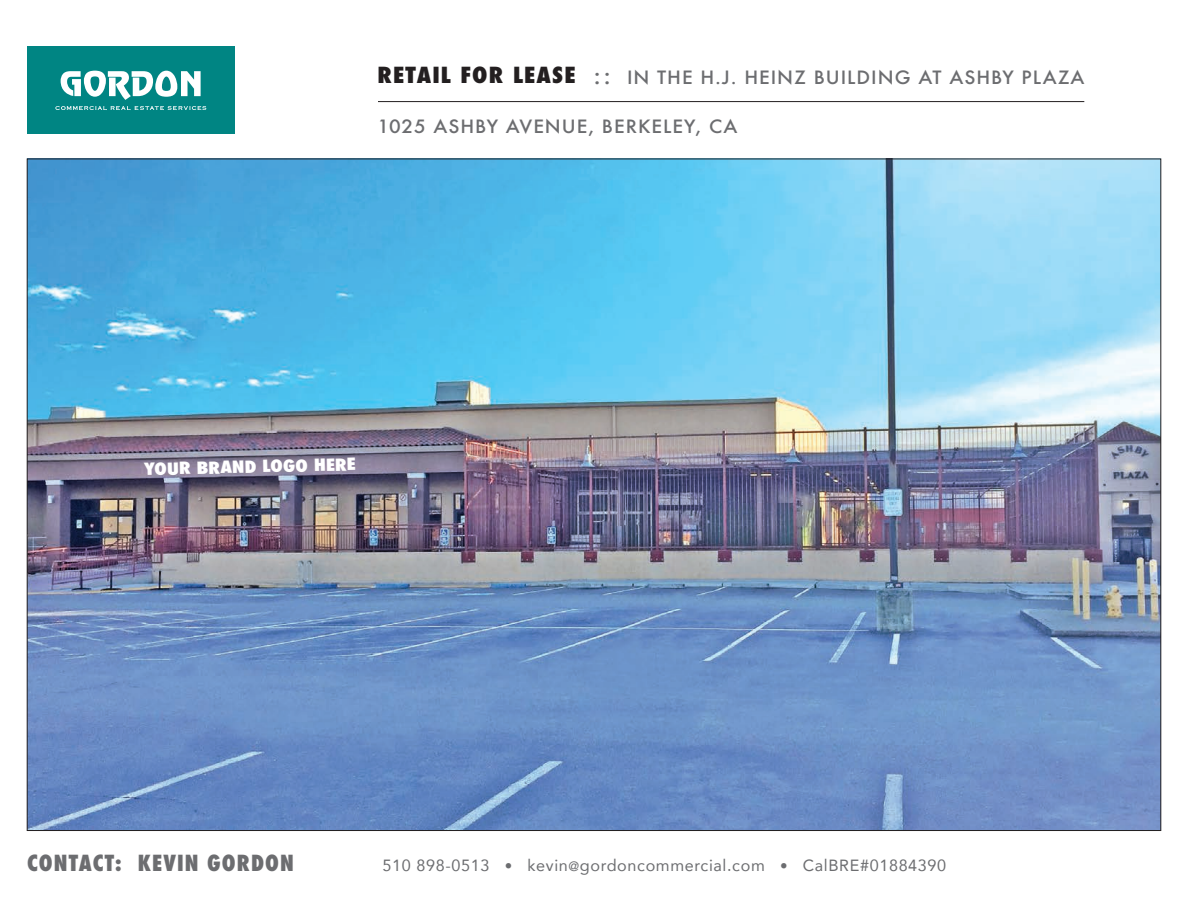
<style>
.page{position:relative;width:1188px;height:918px;background:#fff}
.page>*{position:absolute;margin:0;border:0;box-sizing:border-box;transform-origin:0 0}
.t1{font:800 condensed 21.6px "Futura";letter-spacing:.05em;color:#6c6d70}
.t2{font:500 17.85px "Futura";letter-spacing:.05em;color:#6c6d70;scale:1.06 1}
.t3{font:800 condensed 16.35px "Futura";color:#fff;scale:1.2 1}
.t4{font:16.2px "Avenir";letter-spacing:.04em;color:#6c6d70}
.s1{font-weight:800;font-stretch:condensed;font-size:21.6px;color:#231f20}
.s2{font-size:22.95px}
.s3{font-weight:300;font-size:15px}
.s4{font-size:13.5px}
</style>
<div class="page">
<img style="left:29px;top:161px;width:1130px;height:668px">
<div style="left:27px;top:47px;width:208px;height:87px;background:#008583"></div>
<svg style="left:55px;top:106px;width:151px;height:4px"></svg>
<svg style="left:61px;top:71px;width:140px;height:29px"></svg>
<hr style="left:378px;top:101px;width:706px;height:1px;background:#231f20">
<p class="t2" style="left:378px;top:65px;width:669px"><span class="s1">RETAIL FOR LEASE</span> <span class="s2">::</span> IN THE H.J. HEINZ BUILDING AT ASHBY PLAZA</p>
<p class="t2" style="left:378px;top:114px;width:341px">1025 ASHBY AVENUE, BERKELEY, CA</p>
<p class="t3" style="left:144px;top:457px;width:178px;rotate:-1deg">YOUR BRAND LOGO HERE</p>
<p class="t1" style="left:27px;top:848px;width:268px">CONTACT: KEVIN GORDON</p>
<p class="t4" style="left:382px;top:852px;width:565px">510 898-0513 <span class="s3">•</span> kevin<span class="s4">@</span>gordoncommercial.com <span class="s3">•</span> CalBRE#01884390</p>
</div>
